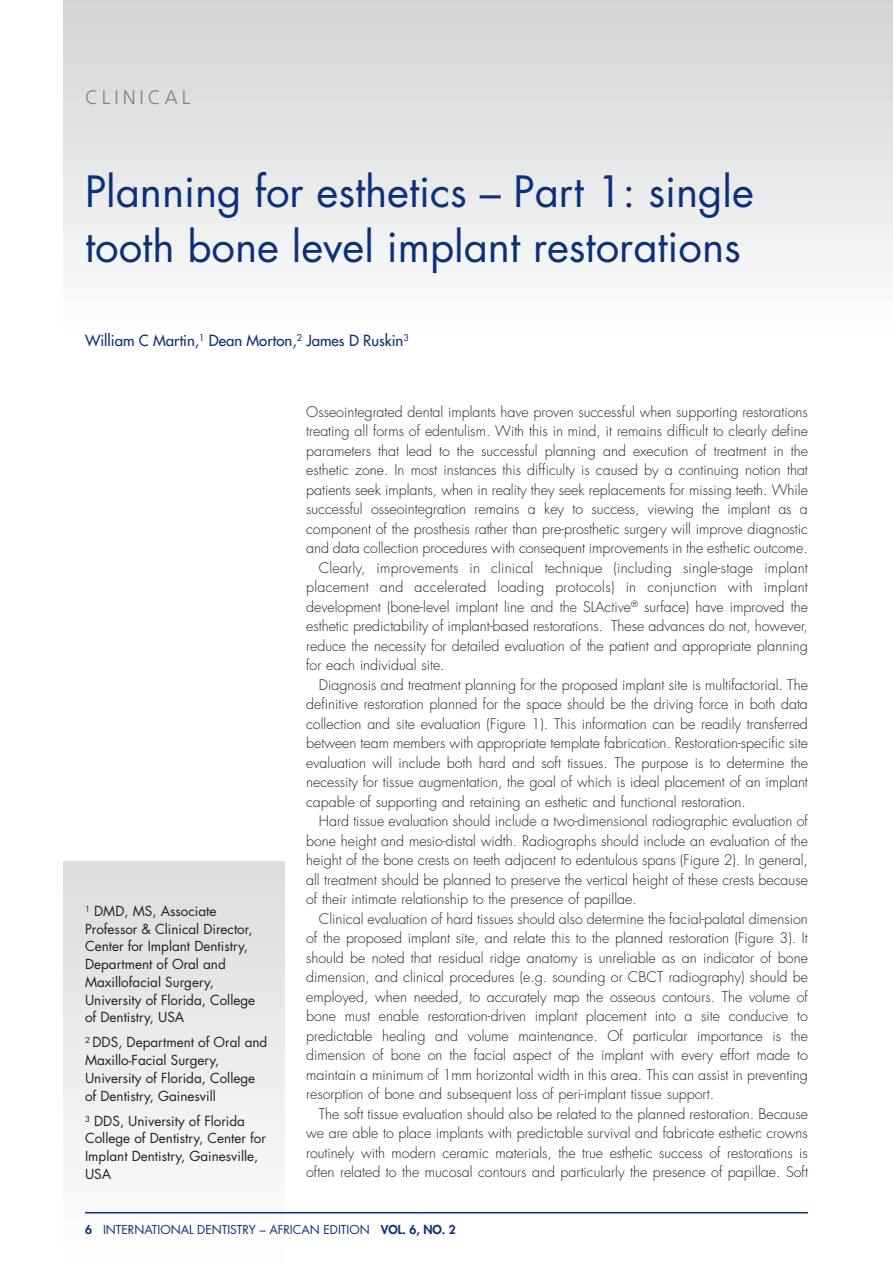
<style>
.page{position:relative;width:893px;height:1263px;background:#fff}
.page>*{position:absolute;margin:0;border:0;box-sizing:border-box;transform-origin:0 0}
.t1{font:42px/55.1px "Futura";color:#0d3079}
.t2{font:300 19.5px "Frutiger";letter-spacing:.2em;color:#808285}
.t3{font:15px "Futura";color:#0d3079}
.t4{font:300 14.25px "Futura";color:#231f20}
.t5{font:300 14.25px "Futura";letter-spacing:.02em;color:#231f20}
.t6{font:13.5px/17.7px "Futura";color:#231f20}
.t7{font:12px "Futura";color:#0d3079}
.s1{font-weight:800}
</style>
<div class="page">
<div style="left:64px;top:862px;width:221px;height:401px;background:linear-gradient(to bottom,#dbdcde,#fefefe)"></div>
<div style="left:64px;top:0;width:829px;height:334px;background:linear-gradient(to bottom,#d2d3d6,#fdfdfe)"></div>
<hr style="left:85px;top:1212px;width:723px;height:1px;background:#0d3079">
<h2 class="t2" style="left:85px;top:89px;width:107px">CLINICAL</h2>
<h1 class="t1" style="left:85px;top:168px;width:670px">Planning for esthetics – Part 1: single tooth bone level implant restorations</h1>
<p class="t3" style="left:85px;top:333px;width:325px">William C Martin,<sup>1</sup> Dean Morton,<sup>2</sup> James D Ruskin<sup>3</sup></p>
<p class="t6" style="left:85px;top:903px;width:172px"><sup>1</sup> DMD, MS, Associate<br>Professor &amp; Clinical Director,<br>Center for Implant Dentistry,<br>Department of Oral and<br>Maxillofacial Surgery,<br>University of Florida, College of Dentistry, USA</p>
<p class="t6" style="left:85px;top:1035px;width:184px"><sup>2</sup> DDS, Department of Oral and<br>Maxillo-Facial Surgery,<br>University of Florida, College of Dentistry, Gainesvill</p>
<p class="t6" style="left:85px;top:1113px;width:182px"><sup>3</sup> DDS, University of Florida<br>College of Dentistry, Center for<br>Implant Dentistry, Gainesville,<br>USA</p>
<p class="t4" style="left:306px;top:405px;width:503px">Osseointegrated dental implants have proven successful when supporting restorations</p>
<p class="t4" style="left:306px;top:424px;width:503px">treating all forms of edentulism. With this in mind, it remains difficult to clearly define</p>
<p class="t4" style="left:306px;top:444px;width:503px">parameters that lead to the successful planning and execution of treatment in the</p>
<p class="t4" style="left:306px;top:463px;width:503px">esthetic zone. In most instances this difficulty is caused by a continuing notion that</p>
<p class="t4" style="left:306px;top:483px;width:503px">patients seek implants, when in reality they seek replacements for missing teeth. While</p>
<p class="t4" style="left:306px;top:502px;width:503px">successful osseointegration remains a key to success, viewing the implant as a</p>
<p class="t4" style="left:306px;top:522px;width:503px">component of the prosthesis rather than pre-prosthetic surgery will improve diagnostic</p>
<p class="t4" style="left:306px;top:541px;width:503px">and data collection procedures with consequent improvements in the esthetic outcome.</p>
<p class="t4" style="left:319px;top:561px;width:490px">Clearly, improvements in clinical technique (including single-stage implant</p>
<p class="t5" style="left:306px;top:580px;width:503px">placement and accelerated loading protocols) in conjunction with implant</p>
<p class="t4" style="left:306px;top:600px;width:503px">development (bone-level implant line and the SLActive<sup>®</sup> surface) have improved the</p>
<p class="t4" style="left:306px;top:619px;width:503px">esthetic predictability of implant-based restorations. These advances do not, however,</p>
<p class="t4" style="left:306px;top:639px;width:503px">reduce the necessity for detailed evaluation of the patient and appropriate planning</p>
<p class="t4" style="left:306px;top:658px;width:140px">for each individual site.</p>
<p class="t4" style="left:319px;top:678px;width:490px">Diagnosis and treatment planning for the proposed implant site is multifactorial. The</p>
<p class="t4" style="left:306px;top:697px;width:503px">definitive restoration planned for the space should be the driving force in both data</p>
<p class="t4" style="left:306px;top:717px;width:503px">collection and site evaluation (Figure 1). This information can be readily transferred</p>
<p class="t4" style="left:306px;top:736px;width:503px">between team members with appropriate template fabrication. Restoration-specific site</p>
<p class="t4" style="left:306px;top:756px;width:503px">evaluation will include both hard and soft tissues. The purpose is to determine the</p>
<p class="t4" style="left:306px;top:775px;width:503px">necessity for tissue augmentation, the goal of which is ideal placement of an implant</p>
<p class="t4" style="left:306px;top:795px;width:441px">capable of supporting and retaining an esthetic and functional restoration.</p>
<p class="t4" style="left:319px;top:814px;width:490px">Hard tissue evaluation should include a two-dimensional radiographic evaluation of</p>
<p class="t4" style="left:306px;top:834px;width:503px">bone height and mesio-distal width. Radiographs should include an evaluation of the</p>
<p class="t4" style="left:306px;top:853px;width:503px">height of the bone crests on teeth adjacent to edentulous spans (Figure 2). In general,</p>
<p class="t4" style="left:306px;top:873px;width:503px">all treatment should be planned to preserve the vertical height of these crests because</p>
<p class="t4" style="left:306px;top:892px;width:332px">of their intimate relationship to the presence of papillae.</p>
<p class="t4" style="left:319px;top:912px;width:490px">Clinical evaluation of hard tissues should also determine the facial-palatal dimension</p>
<p class="t4" style="left:306px;top:931px;width:503px">of the proposed implant site, and relate this to the planned restoration (Figure 3). It</p>
<p class="t4" style="left:306px;top:951px;width:503px">should be noted that residual ridge anatomy is unreliable as an indicator of bone</p>
<p class="t4" style="left:306px;top:970px;width:503px">dimension, and clinical procedures (e.g. sounding or CBCT radiography) should be</p>
<p class="t4" style="left:306px;top:990px;width:503px">employed, when needed, to accurately map the osseous contours. The volume of</p>
<p class="t4" style="left:306px;top:1009px;width:503px">bone must enable restoration-driven implant placement into a site conducive to</p>
<p class="t4" style="left:306px;top:1029px;width:503px">predictable healing and volume maintenance. Of particular importance is the</p>
<p class="t4" style="left:306px;top:1048px;width:503px">dimension of bone on the facial aspect of the implant with every effort made to</p>
<p class="t4" style="left:306px;top:1068px;width:503px">maintain a minimum of 1mm horizontal width in this area. This can assist in preventing</p>
<p class="t4" style="left:306px;top:1087px;width:409px">resorption of bone and subsequent loss of peri-implant tissue support.</p>
<p class="t4" style="left:319px;top:1107px;width:491px">The soft tissue evaluation should also be related to the planned restoration. Because</p>
<p class="t4" style="left:306px;top:1126px;width:503px">we are able to place implants with predictable survival and fabricate esthetic crowns</p>
<p class="t4" style="left:306px;top:1146px;width:503px">routinely with modern ceramic materials, the true esthetic success of restorations is</p>
<p class="t4" style="left:306px;top:1165px;width:503px">often related to the mucosal contours and particularly the presence of papillae. Soft</p>
<p class="t7" style="left:85px;top:1224px;width:372px"><span class="s1">6</span> INTERNATIONAL DENTISTRY – AFRICAN EDITION <span class="s1">VOL. 6, NO. 2</span></p>
</div>
